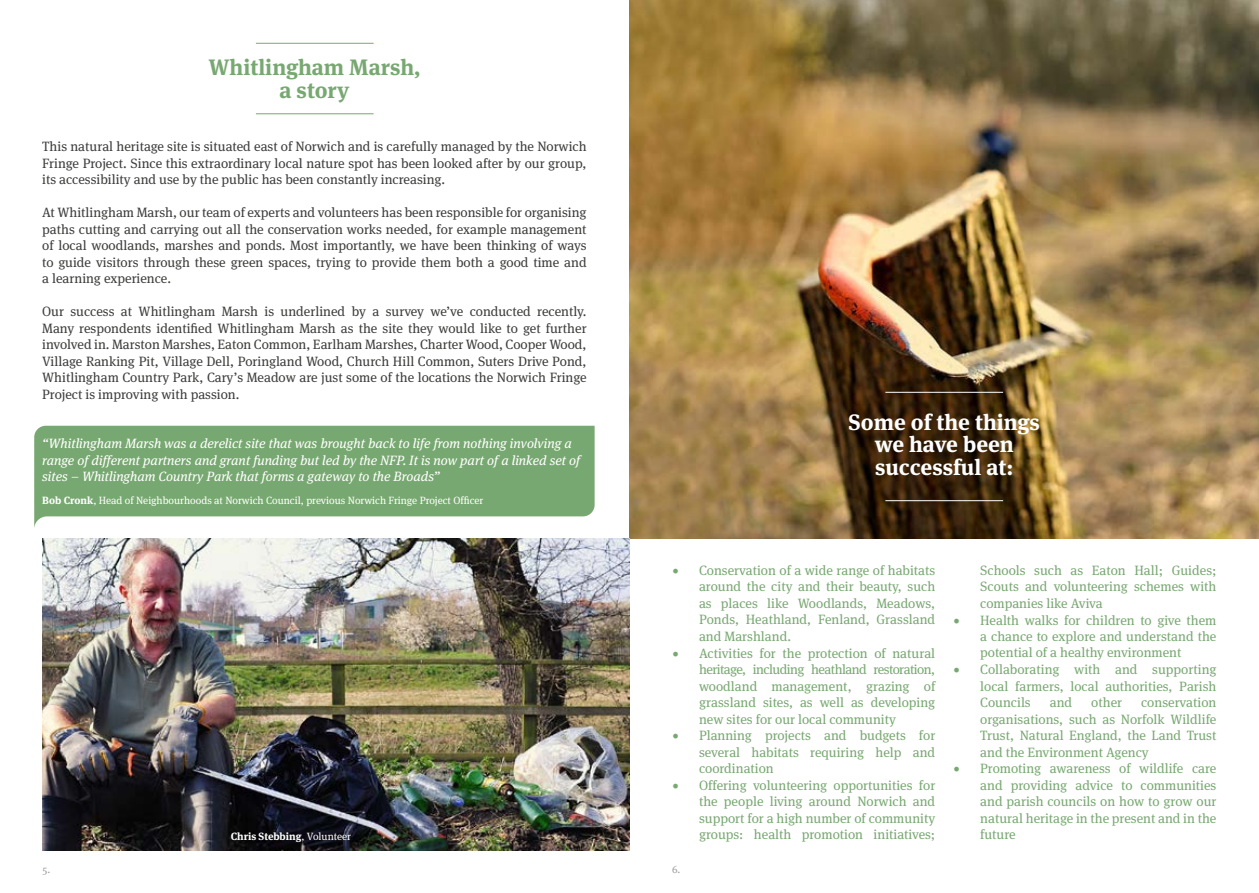
<style>
.page{position:relative;width:1259px;height:893px;background:#fff}
.page>*{position:absolute;margin:0;border:0;box-sizing:border-box;transform-origin:0 0}
.t1{font:700 22.2px/22.2px "Meta Serif";color:#fff;text-align:center}
.t2{font:700 22.2px/22.2px "Meta Serif";color:#78a871;text-align:center}
.t3{font:13.5px/16.5px "Meta Serif";color:#78a871;text-align:justify}
.t4{font:13.5px/16.5px "Meta Serif";color:#3c3c3b;text-align:justify}
.t5{font:italic 13.5px/16.5px "Meta Serif";color:#fff}
.t6{font:10.5px "Meta Serif";color:#fff}
.t7{font:700 10.5px "Meta Serif";color:#fff}
.t8{font:10.5px "Meta Serif";color:#9d9d9c}
.s1{font-weight:700}
.s2{font-weight:400}
.s3{font-family:"Minion Pro";font-size:18px}
</style>
<div class="page">
<svg style="left:34px;top:426px;width:560px;height:102px;background:#87b281"></svg>
<img style="left:629px;top:0;width:630px;height:539px">
<hr style="left:885px;top:392px;width:118px;height:1px;background:#fff">
<hr style="left:885px;top:500px;width:118px;height:1px;background:#fff">
<hr style="left:256px;top:113px;width:117px;height:1px;background:#78a871">
<hr style="left:256px;top:43px;width:117px;height:1px;background:#78a871">
<img style="left:43px;top:539px;width:586px;height:311px">
<h1 class="t2" style="left:208px;top:54px;width:214px">Whitlingham Marsh, a story</h1>
<p class="t4" style="left:42px;top:137px;width:546px">This natural heritage site is situated east of Norwich and is carefully managed by the Norwich Fringe Project. Since this extraordinary local nature spot has been looked after by our group, its accessibility and use by the public has been constantly increasing.</p>
<p class="t4" style="left:42px;top:203px;width:546px">At Whitlingham Marsh, our team of experts and volunteers has been responsible for organising paths cutting and carrying out all the conservation works needed, for example management of local woodlands, marshes and ponds. Most importantly, we have been thinking of ways to guide visitors through these green spaces, trying to provide them both a good time and a learning experience.</p>
<p class="t4" style="left:42px;top:302px;width:546px">Our success at Whitlingham Marsh is underlined by a survey we’ve conducted recently.<br>Many respondents identified Whitlingham Marsh as the site they would like to get further involved in. Marston Marshes, Eaton Common, Earlham Marshes, Charter Wood, Cooper Wood, Village Ranking Pit, Village Dell, Poringland Wood, Church Hill Common, Suters Drive Pond, Whitlingham Country Park, Cary’s Meadow are just some of the locations the Norwich Fringe Project is improving with passion.</p>
<p class="t5" style="left:42px;top:434px;width:539px">“Whitlingham Marsh was a derelict site that was brought back to life from nothing involving a range of different partners and grant funding but led by the NFP. It is now part of a linked set of sites – Whitlingham Country Park that forms a gateway to the Broads”</p>
<p class="t6" style="left:42px;top:491px;width:443px"><span class="s1">Bob Cronk</span>, Head of Neighbourhoods at Norwich Council, previous Norwich Fringe Project Officer</p>
<p class="t7" style="left:231px;top:827px;width:122px">Chris Stebbing<span class="s2">, Volunteer</span></p>
<h1 class="t1" style="left:848px;top:409px;width:193px">Some of the things we have been successful at:</h1>
<p class="t3" style="left:699px;top:561px;width:238px;text-indent:-27px"><span class="s3">•</span> Conservation of a wide range of habitats around the city and their beauty, such as places like Woodlands, Meadows, Ponds, Heathland, Fenland, Grassland and Marshland.</p>
<p class="t3" style="left:699px;top:643px;width:238px;text-indent:-27px"><span class="s3">•</span> Activities for the protection of natural heritage, including heathland restoration, woodland management, grazing of grassland sites, as well as developing new sites for our local community</p>
<p class="t3" style="left:699px;top:726px;width:238px;text-indent:-27px"><span class="s3">•</span> Planning projects and budgets for several habitats requiring help and coordination</p>
<p class="t3" style="left:699px;top:775px;width:238px;text-indent:-27px"><span class="s3">•</span> Offering volunteering opportunities for the people living around Norwich and support for a high number of community groups: health promotion initiatives;</p>
<p class="t3" style="left:980px;top:561px;width:238px">Schools such as Eaton Hall; Guides; Scouts and volunteering schemes with companies like Aviva</p>
<p class="t3" style="left:980px;top:610px;width:238px;text-indent:-27px"><span class="s3">•</span> Health walks for children to give them a chance to explore and understand the potential of a healthy environment</p>
<p class="t3" style="left:980px;top:660px;width:238px;text-indent:-27px"><span class="s3">•</span> Collaborating with and supporting local farmers, local authorities, Parish Councils</p>
<p class="t3" style="left:1049px;top:693px;width:24px">and</p>
<p class="t3" style="left:1091px;top:693px;width:32px">other</p>
<p class="t3" style="left:980px;top:693px;width:238px;text-indent:161px">conservation organisations, such as Norfolk Wildlife Trust, Natural England, the Land Trust and the Environment Agency</p>
<p class="t3" style="left:980px;top:759px;width:238px;text-indent:-27px"><span class="s3">•</span> Promoting awareness of wildlife care and providing advice to communities and parish councils on how to grow our natural heritage in the present and in the future</p>
<p class="t8" style="left:43px;top:860px;width:9px">5.</p>
<p class="t8" style="left:672px;top:860px;width:10px">6.</p>
</div>
